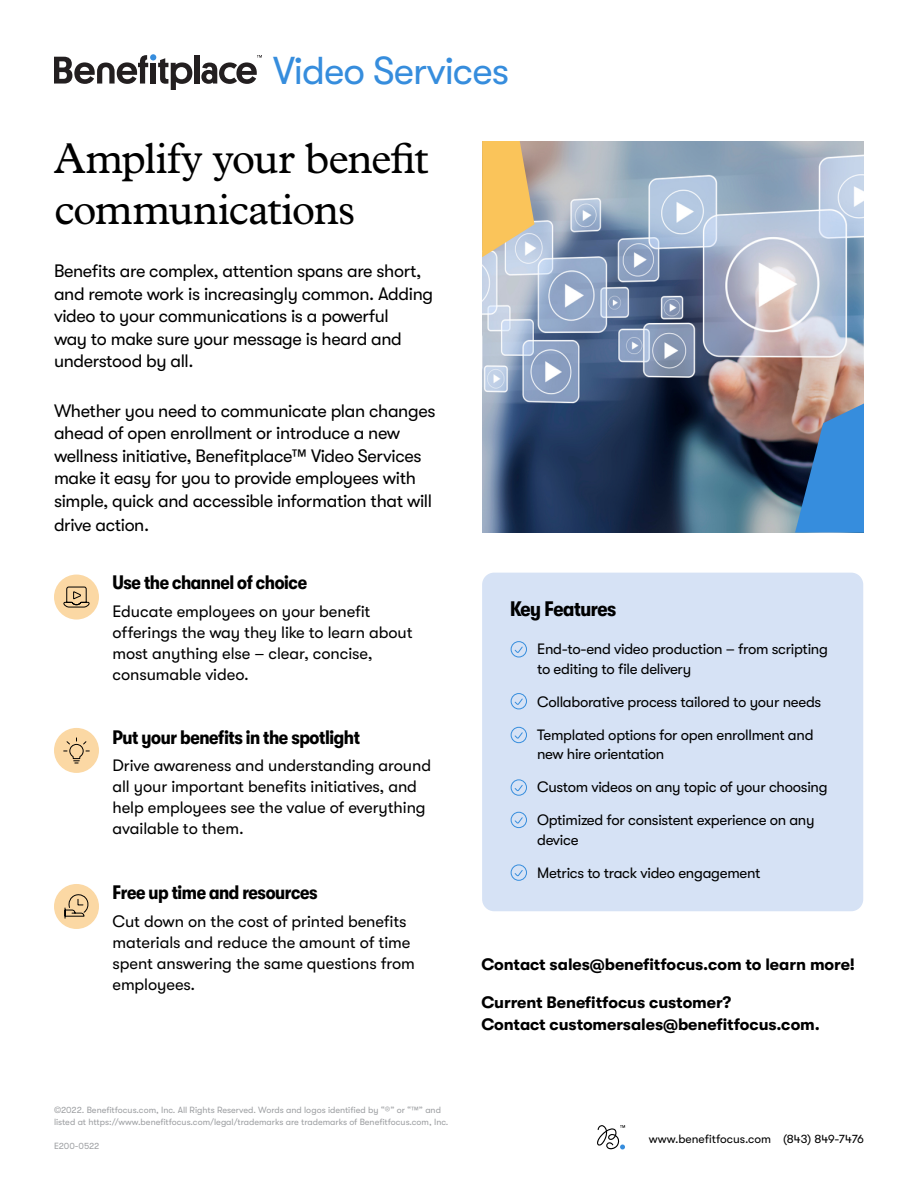
<style>
.page{position:relative;width:918px;height:1188px;background:#fff}
.page>*{position:absolute;margin:0;border:0;box-sizing:border-box;transform-origin:0 0}
.t1{font:43.5px/51px "Plantin Std";letter-spacing:-.025em;color:#000}
.t2{font:38.85px "GT Walsheim Pro";letter-spacing:-.025em;color:#368ddd}
.t3{font:700 condensed 21px "GT Walsheim Pro";letter-spacing:-.02em;color:#000}
.t4{font:700 condensed 19.5px "GT Walsheim Pro";letter-spacing:-.02em;color:#000}
.t5{font:18px/22.8px "GT Walsheim Pro";letter-spacing:-.02em;color:#000}
.t6{font:16.5px/21px "GT Walsheim Pro";letter-spacing:-.005em;color:#000}
.t7{font:700 16.5px/22.5px "GT Walsheim Pro";letter-spacing:-.005em;color:#000}
.t8{font:15px/19.5px "GT Walsheim Pro";letter-spacing:-.02em;color:#000}
.t9{font:12px "GT Walsheim Pro";color:#000}
.t10{font:9px/12px "GT Walsheim Pro";color:#9d9fa2}
</style>
<div class="page">
<svg style="left:597px;top:1125px;width:28px;height:24px"></svg>
<div style="left:194px;top:55px;width:5px;height:29px;background:#231f20"></div>
<svg style="left:54px;top:54px;width:138px;height:36px"></svg>
<svg style="left:201px;top:55px;width:61px;height:29px"></svg>
<div style="left:482px;top:573px;width:381px;height:338px;background:#d6e2f5;border-radius:12px"></div>
<svg style="left:510px;top:641px;width:17px;height:17px"></svg>
<svg style="left:510px;top:693px;width:17px;height:17px"></svg>
<svg style="left:510px;top:726px;width:17px;height:18px"></svg>
<svg style="left:510px;top:779px;width:17px;height:17px"></svg>
<svg style="left:510px;top:811px;width:17px;height:17px"></svg>
<svg style="left:510px;top:864px;width:17px;height:17px"></svg>
<img style="left:482px;top:141px;width:382px;height:392px">
<svg style="left:795px;top:403px;width:69px;height:129px;background:#467eb7"></svg>
<svg style="left:482px;top:141px;width:52px;height:116px;background:#eac172"></svg>
<div style="left:54px;top:575px;width:45px;height:45px;background:#fbd8a4;border-radius:50%"></div>
<svg style="left:63px;top:586px;width:27px;height:22px"></svg>
<div style="left:54px;top:728px;width:45px;height:45px;background:#fbd8a4;border-radius:50%"></div>
<svg style="left:63px;top:737px;width:27px;height:27px"></svg>
<div style="left:54px;top:884px;width:45px;height:45px;background:#fbd8a4;border-radius:50%"></div>
<svg style="left:64px;top:894px;width:25px;height:25px"></svg>
<h2 class="t2" style="left:273px;top:49px;width:238px">Video Services</h2>
<h1 class="t1" style="left:54px;top:134px;width:376px">Amplify your benefit communications</h1>
<p class="t5" style="left:54px;top:260px;width:381px">Benefits are complex, attention spans are short, and remote work is increasingly common. Adding video to your communications is a powerful<br>way to make sure your message is heard and understood by all.</p>
<p class="t5" style="left:54px;top:399px;width:383px">Whether you need to communicate plan changes ahead of open enrollment or introduce a new wellness initiative, Benefitplace™ Video Services make it easy for you to provide employees with simple, quick and accessible information that will drive action.</p>
<p class="t4" style="left:112px;top:572px;width:196px">Use the channel of choice</p>
<p class="t6" style="left:112px;top:601px;width:302px">Educate employees on your benefit offerings the way they like to learn about most anything else – clear, concise, consumable video.</p>
<p class="t4" style="left:112px;top:726px;width:249px">Put your benefits in the spotlight</p>
<p class="t6" style="left:112px;top:755px;width:320px">Drive awareness and understanding around all your important benefits initiatives, and help employees see the value of everything available to them.</p>
<p class="t4" style="left:112px;top:881px;width:207px">Free up time and resources</p>
<p class="t6" style="left:112px;top:911px;width:304px">Cut down on the cost of printed benefits materials and reduce the amount of time spent answering the same questions from employees.</p>
<p class="t10" style="left:54px;top:1104px;width:396px">©2022. Benefitfocus.com, Inc. All Rights Reserved. Words and logos identified by “®” or “™” and listed at https://www.benefitfocus.com/legal/trademarks are trademarks of Benefitfocus.com, Inc.</p>
<p class="t10" style="left:54px;top:1140px;width:47px">E200-0522</p>
<p class="t3" style="left:510px;top:597px;width:108px">Key Features</p>
<p class="t8" style="left:537px;top:640px;width:292px">End-to-end video production – from scripting to editing to file delivery</p>
<p class="t8" style="left:537px;top:692px;width:286px">Collaborative process tailored to your needs</p>
<p class="t8" style="left:537px;top:725px;width:278px">Templated options for open enrollment and new hire orientation</p>
<p class="t8" style="left:537px;top:778px;width:292px">Custom videos on any topic of your choosing</p>
<p class="t8" style="left:537px;top:811px;width:279px">Optimized for consistent experience on any device</p>
<p class="t8" style="left:537px;top:863px;width:225px">Metrics to track video engagement</p>
<p class="t7" style="left:481px;top:953px;width:375px">Contact sales@benefitfocus.com to learn more!</p>
<p class="t7" style="left:481px;top:991px;width:340px">Current Benefitfocus customer?<br>Contact customersales@benefitfocus.com.</p>
<p class="t9" style="left:649px;top:1132px;width:217px">www.benefitfocus.com (843) 849-7476</p>
</div>
